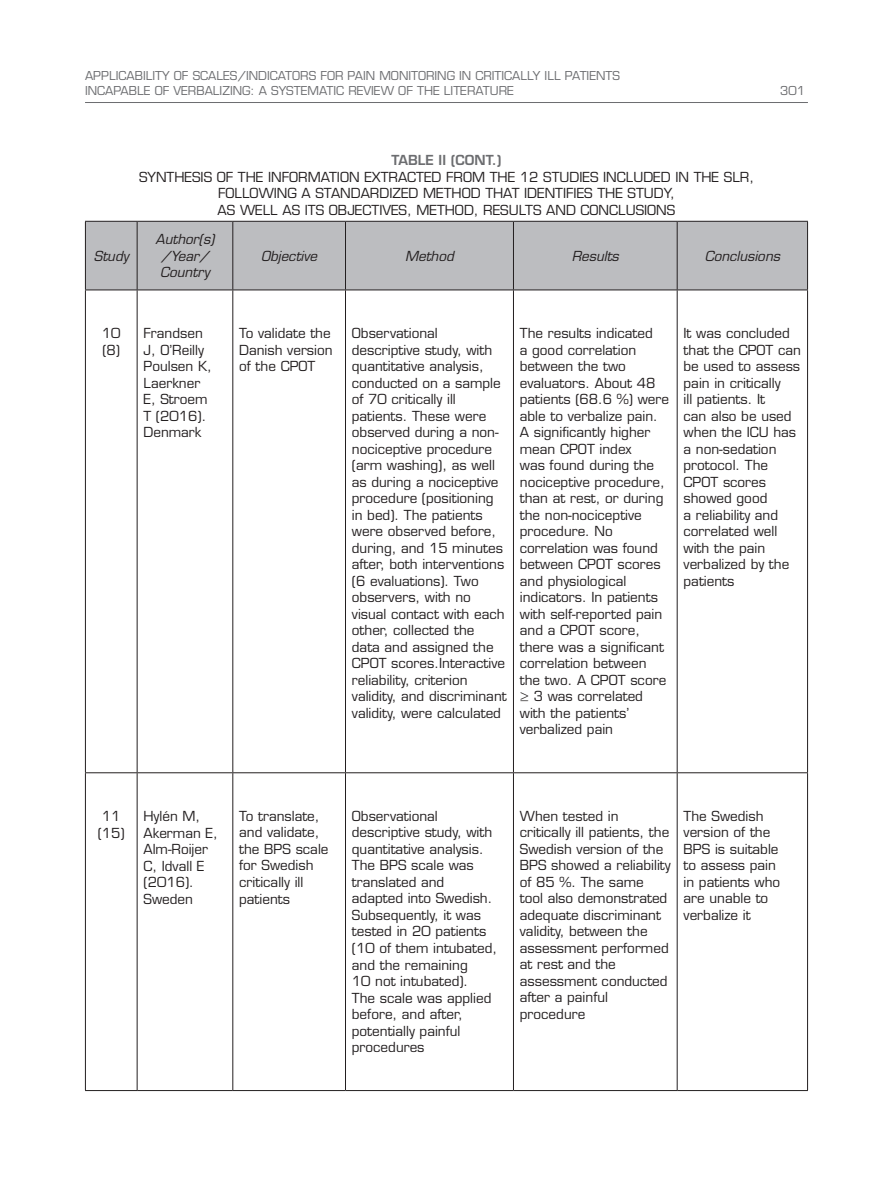
<style>
.page{position:relative;width:893px;height:1191px;background:#fff}
.page>*{position:absolute;margin:0;border:0;box-sizing:border-box;transform-origin:0 0}
.t1{font:13.5px/16.5px "Eurostile LT Std";color:#231f20}
.t2{font:italic 13.5px/16.5px "Eurostile LT Std";color:#231f20;text-align:center}
.t3{font:600 13.5px "Eurostile LT Std";color:#6c6d70}
.t4{font:12px/15px "Eurostile LT Std";color:#6c6d70}
</style>
<div class="page">
<hr style="left:85px;top:102px;width:723px;height:1px;background:#6c6d70">
<div style="left:86px;top:222px;width:721px;height:67px;background:#bcbdc0"></div>
<hr style="left:85px;top:221px;width:52px;height:1px;background:#231f20">
<hr style="left:85px;top:222px;width:1px;height:67px;background:#231f20">
<hr style="left:137px;top:221px;width:96px;height:1px;background:#231f20">
<hr style="left:137px;top:222px;width:1px;height:67px;background:#231f20">
<hr style="left:233px;top:221px;width:112px;height:1px;background:#231f20">
<hr style="left:232px;top:222px;width:1px;height:67px;background:#231f20">
<hr style="left:345px;top:221px;width:168px;height:1px;background:#231f20">
<hr style="left:345px;top:222px;width:1px;height:67px;background:#231f20">
<hr style="left:513px;top:221px;width:164px;height:1px;background:#231f20">
<hr style="left:513px;top:222px;width:1px;height:67px;background:#231f20">
<hr style="left:677px;top:221px;width:131px;height:1px;background:#231f20">
<hr style="left:677px;top:222px;width:1px;height:67px;background:#231f20">
<hr style="left:807px;top:222px;width:1px;height:67px;background:#231f20">
<hr style="left:85px;top:289px;width:52px;height:1px;background:#231f20">
<hr style="left:85px;top:290px;width:1px;height:482px;background:#231f20">
<hr style="left:137px;top:289px;width:96px;height:1px;background:#231f20">
<hr style="left:137px;top:290px;width:1px;height:482px;background:#231f20">
<hr style="left:233px;top:289px;width:112px;height:1px;background:#231f20">
<hr style="left:232px;top:290px;width:1px;height:482px;background:#231f20">
<hr style="left:345px;top:289px;width:168px;height:1px;background:#231f20">
<hr style="left:345px;top:290px;width:1px;height:482px;background:#231f20">
<hr style="left:513px;top:289px;width:164px;height:1px;background:#231f20">
<hr style="left:513px;top:290px;width:1px;height:482px;background:#231f20">
<hr style="left:677px;top:289px;width:131px;height:1px;background:#231f20">
<hr style="left:677px;top:290px;width:1px;height:482px;background:#231f20">
<hr style="left:807px;top:290px;width:1px;height:482px;background:#231f20">
<hr style="left:85px;top:772px;width:52px;height:1px;background:#231f20">
<hr style="left:85px;top:773px;width:1px;height:317px;background:#231f20">
<hr style="left:137px;top:772px;width:96px;height:1px;background:#231f20">
<hr style="left:137px;top:773px;width:1px;height:317px;background:#231f20">
<hr style="left:233px;top:772px;width:112px;height:1px;background:#231f20">
<hr style="left:232px;top:773px;width:1px;height:317px;background:#231f20">
<hr style="left:345px;top:772px;width:168px;height:1px;background:#231f20">
<hr style="left:345px;top:773px;width:1px;height:317px;background:#231f20">
<hr style="left:513px;top:772px;width:164px;height:1px;background:#231f20">
<hr style="left:513px;top:773px;width:1px;height:317px;background:#231f20">
<hr style="left:677px;top:772px;width:131px;height:1px;background:#231f20">
<hr style="left:677px;top:773px;width:1px;height:317px;background:#231f20">
<hr style="left:807px;top:773px;width:1px;height:317px;background:#231f20">
<hr style="left:85px;top:1090px;width:52px;height:1px;background:#231f20">
<hr style="left:137px;top:1090px;width:96px;height:1px;background:#231f20">
<hr style="left:233px;top:1090px;width:112px;height:1px;background:#231f20">
<hr style="left:345px;top:1090px;width:168px;height:1px;background:#231f20">
<hr style="left:513px;top:1090px;width:164px;height:1px;background:#231f20">
<hr style="left:677px;top:1090px;width:131px;height:1px;background:#231f20">
<p class="t4" style="left:85px;top:68px;width:536px">APPLICABILITY OF SCALES/INDICATORS FOR PAIN MONITORING IN CRITICALLY ILL PATIENTS<br>INCAPABLE OF VERBALIZING: A SYSTEMATIC REVIEW OF THE LITERATURE</p>
<p class="t3" style="left:391px;top:152px;width:111px">TABLE II (CONT.)</p>
<p class="t1" style="left:139px;top:169px;width:616px;text-align:center">SYNTHESIS OF THE INFORMATION EXTRACTED FROM THE 12 STUDIES INCLUDED IN THE SLR,<br>FOLLOWING A STANDARDIZED METHOD THAT IDENTIFIES THE STUDY,<br>AS WELL AS ITS OBJECTIVES, METHOD, RESULTS AND CONCLUSIONS</p>
<p class="t4" style="left:780px;top:83px;width:26px">301</p>
<p class="t2" style="left:94px;top:248px;width:36px">Study</p>
<p class="t2" style="left:155px;top:231px;width:61px">Author(s) /Year/<br>Country</p>
<p class="t2" style="left:261px;top:248px;width:58px">Objective</p>
<p class="t2" style="left:405px;top:248px;width:50px">Method</p>
<p class="t2" style="left:572px;top:248px;width:49px">Results</p>
<p class="t2" style="left:705px;top:248px;width:77px">Conclusions</p>
<p class="t1" style="left:102px;top:325px;width:20px">10 (8)</p>
<p class="t1" style="left:144px;top:325px;width:70px">Frandsen<br>J, O’Reilly<br>Poulsen K,<br>Laerkner<br>E, Stroem<br>T (2016).<br>Denmark</p>
<p class="t1" style="left:239px;top:325px;width:95px">To validate the<br>Danish version of the CPOT</p>
<p class="t1" style="left:352px;top:325px;width:156px">Observational descriptive study, with quantitative analysis, conducted on a sample of 70 critically ill patients. These were observed during a non&shy;nociceptive procedure (arm washing), as well as during a nociceptive procedure (positioning in bed). The patients were observed before, during, and 15 minutes after, both interventions (6 evaluations). Two observers, with no visual contact with each other, collected the<br>data and assigned the<br>CPOT scores.Interactive reliability, criterion validity, and discriminant validity, were calculated</p>
<p class="t1" style="left:520px;top:325px;width:151px">The results indicated<br>a good correlation between the two evaluators. About 48 patients (68.6 %) were able to verbalize pain.<br>A significantly higher mean CPOT index<br>was found during the nociceptive procedure, than at rest, or during the non-nociceptive procedure. No correlation was found between CPOT scores and physiological indicators. In patients with self-reported pain and a CPOT score, there was a significant correlation between the two. A CPOT score ≥ 3 was correlated with the patients’ verbalized pain</p>
<p class="t1" style="left:684px;top:325px;width:119px">It was concluded that the CPOT can be used to assess pain in critically<br>ill patients. It<br>can also be used when the ICU has a non-sedation protocol. The<br>CPOT scores showed good<br>a reliability and correlated well with the pain verbalized by the patients</p>
<p class="t1" style="left:98px;top:808px;width:29px;text-align:center">11 (15)</p>
<p class="t1" style="left:144px;top:808px;width:76px">Hylén M,<br>Akerman E,<br>Alm-Roijer<br>C, Idvall E (2016).<br>Sweden</p>
<p class="t1" style="left:239px;top:808px;width:91px">To translate, and validate, the BPS scale for Swedish critically ill patients</p>
<p class="t1" style="left:352px;top:808px;width:147px">Observational descriptive study, with quantitative analysis.<br>The BPS scale was translated and adapted into Swedish.<br>Subsequently, it was tested in 20 patients (10 of them intubated, and the remaining<br>10 not intubated).<br>The scale was applied before, and after, potentially painful procedures</p>
<p class="t1" style="left:520px;top:808px;width:152px">When tested in critically ill patients, the<br>Swedish version of the<br>BPS showed a reliability of 85 %. The same<br>tool also demonstrated adequate discriminant validity, between the assessment performed at rest and the assessment conducted after a painful procedure</p>
<p class="t1" style="left:684px;top:807px;width:98px">The Swedish version of the<br>BPS is suitable to assess pain in patients who are unable to verbalize it</p>
</div>
